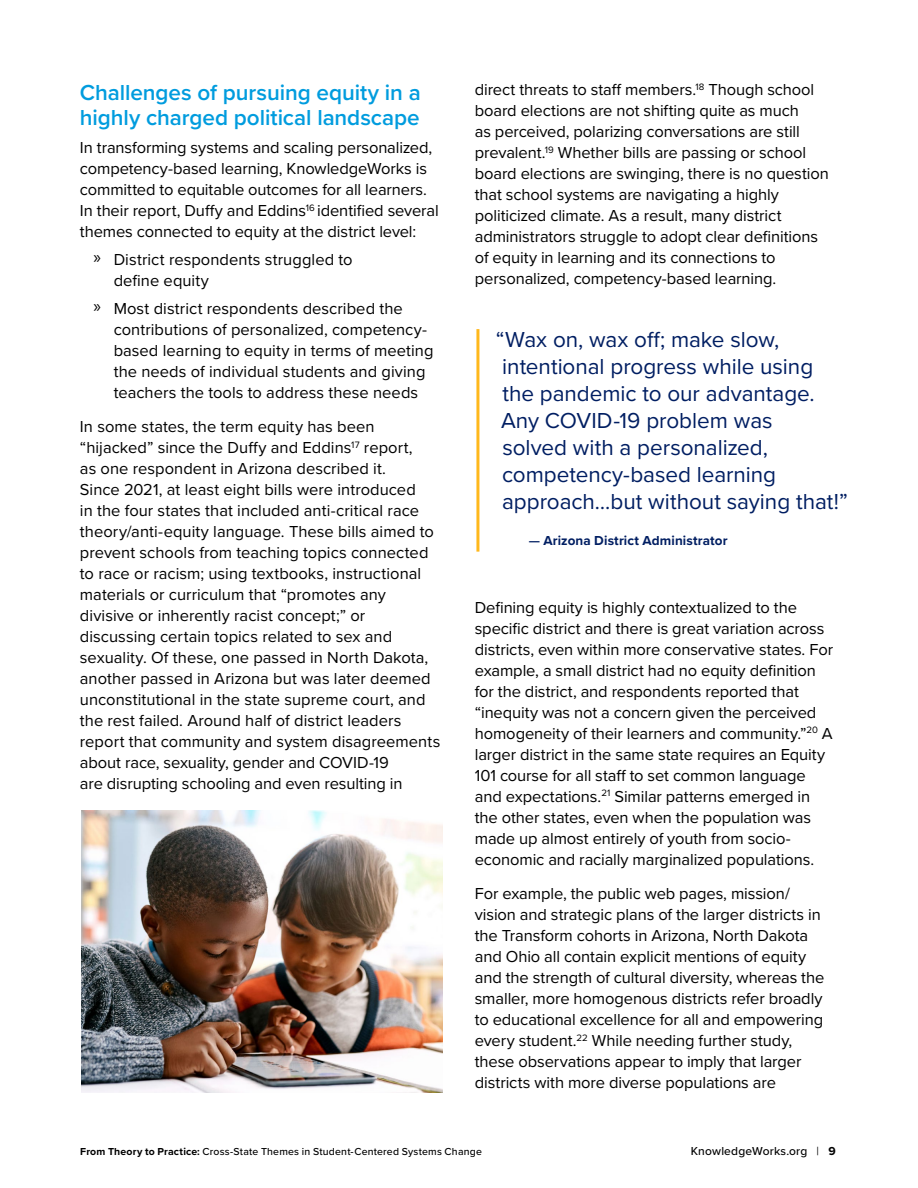
<style>
.page{position:relative;width:918px;height:1188px;background:#fff}
.page>*{position:absolute;margin:0;border:0;box-sizing:border-box;transform-origin:0 0}
.t1{font:22.5px/27px "Proxima Nova";color:#001e62}
.t2{font:600 22.5px/25.5px "Proxima Nova";letter-spacing:-.005em;color:#009cde}
.t3{font:16.5px/21px "Proxima Nova";letter-spacing:-.005em;color:#000}
.t4{font:700 13.5px "Proxima Nova";letter-spacing:.005em;color:#001e62}
.t5{font:500 12px "Proxima Nova";letter-spacing:.015em;color:#000}
.t6{font:500 10.5px "Proxima Nova";letter-spacing:.02em;color:#000}
.s1{font-family:"Myriad Pro";font-size:18px}
.s2{font-weight:600}
.s3{font-weight:700}
.s4{font-weight:400}
</style>
<div class="page">
<hr style="left:476px;top:329px;width:3px;height:223px;background:#ffb81c">
<img style="left:81px;top:810px;width:361px;height:282px">
<h4 class="t2" style="left:80px;top:79px;width:342px">Challenges of pursuing equity in a highly charged political landscape</h4>
<p class="t3" style="left:80px;top:136px;width:360px">In transforming systems and scaling personalized, competency-based learning, KnowledgeWorks is committed to equitable outcomes for all learners.<br>In their report, Duffy and Eddins<sup>16</sup> identified several themes connected to equity at the district level:</p>
<p class="t3" style="left:114px;top:248px;width:240px;text-indent:-20px"><span class="s1">»</span> District respondents struggled to define equity</p>
<p class="t3" style="left:114px;top:297px;width:321px;text-indent:-20px"><span class="s1">»</span> Most district respondents described the contributions of personalized, competency&shy;based learning to equity in terms of meeting the needs of individual students and giving teachers the tools to address these needs</p>
<p class="t3" style="left:80px;top:415px;width:362px">In some states, the term equity has been “hijacked” since the Duffy and Eddins<sup>17</sup> report,<br>as one respondent in Arizona described it.<br>Since 2021, at least eight bills were introduced<br>in the four states that included anti-critical race theory/anti-equity language. These bills aimed to prevent schools from teaching topics connected to race or racism; using textbooks, instructional materials or curriculum that “promotes any divisive or inherently racist concept;” or discussing certain topics related to sex and sexuality. Of these, one passed in North Dakota, another passed in Arizona but was later deemed unconstitutional in the state supreme court, and the rest failed. Around half of district leaders report that community and system disagreements about race, sexuality, gender and COVID-19<br>are disrupting schooling and even resulting in</p>
<p class="t3" style="left:475px;top:78px;width:356px">direct threats to staff members.<sup>18</sup> Though school board elections are not shifting quite as much<br>as perceived, polarizing conversations are still prevalent.<sup>19</sup> Whether bills are passing or school board elections are swinging, there is no question that school systems are navigating a highly politicized climate. As a result, many district administrators struggle to adopt clear definitions of equity in learning and its connections to personalized, competency-based learning.</p>
<p class="t1" style="left:496px;top:325px;width:354px">“Wax on, wax off; make slow, intentional progress while using<br>the pandemic to our advantage.<br>Any COVID-19 problem was<br>solved with a personalized, competency-based learning approach…but without saying that!”</p>
<p class="t4" style="left:529px;top:530px;width:200px"><span class="s2">—</span> Arizona District Administrator</p>
<p class="t3" style="left:475px;top:596px;width:360px">Defining equity is highly contextualized to the specific district and there is great variation across districts, even within more conservative states. For example, a small district had no equity definition for the district, and respondents reported that “inequity was not a concern given the perceived homogeneity of their learners and community.”<sup>20</sup> A larger district in the same state requires an Equity 101 course for all staff to set common language and expectations.<sup>21</sup> Similar patterns emerged in the other states, even when the population was made up almost entirely of youth from socio&shy;economic and racially marginalized populations.</p>
<p class="t3" style="left:475px;top:882px;width:351px">For example, the public web pages, mission/ vision and strategic plans of the larger districts in the Transform cohorts in Arizona, North Dakota and Ohio all contain explicit mentions of equity and the strength of cultural diversity, whereas the smaller, more homogenous districts refer broadly to educational excellence for all and empowering every student.<sup>22</sup> While needing further study, these observations appear to imply that larger districts with more diverse populations are</p>
<p class="t6" style="left:80px;top:1144px;width:403px"><span class="s3">From Theory to Practice:</span> Cross-State Themes in Student-Centered Systems Change</p>
<p class="t5" style="left:691px;top:1142px;width:147px">KnowledgeWorks.org <span class="s4">|</span> <span class="s3">9</span></p>
</div>
